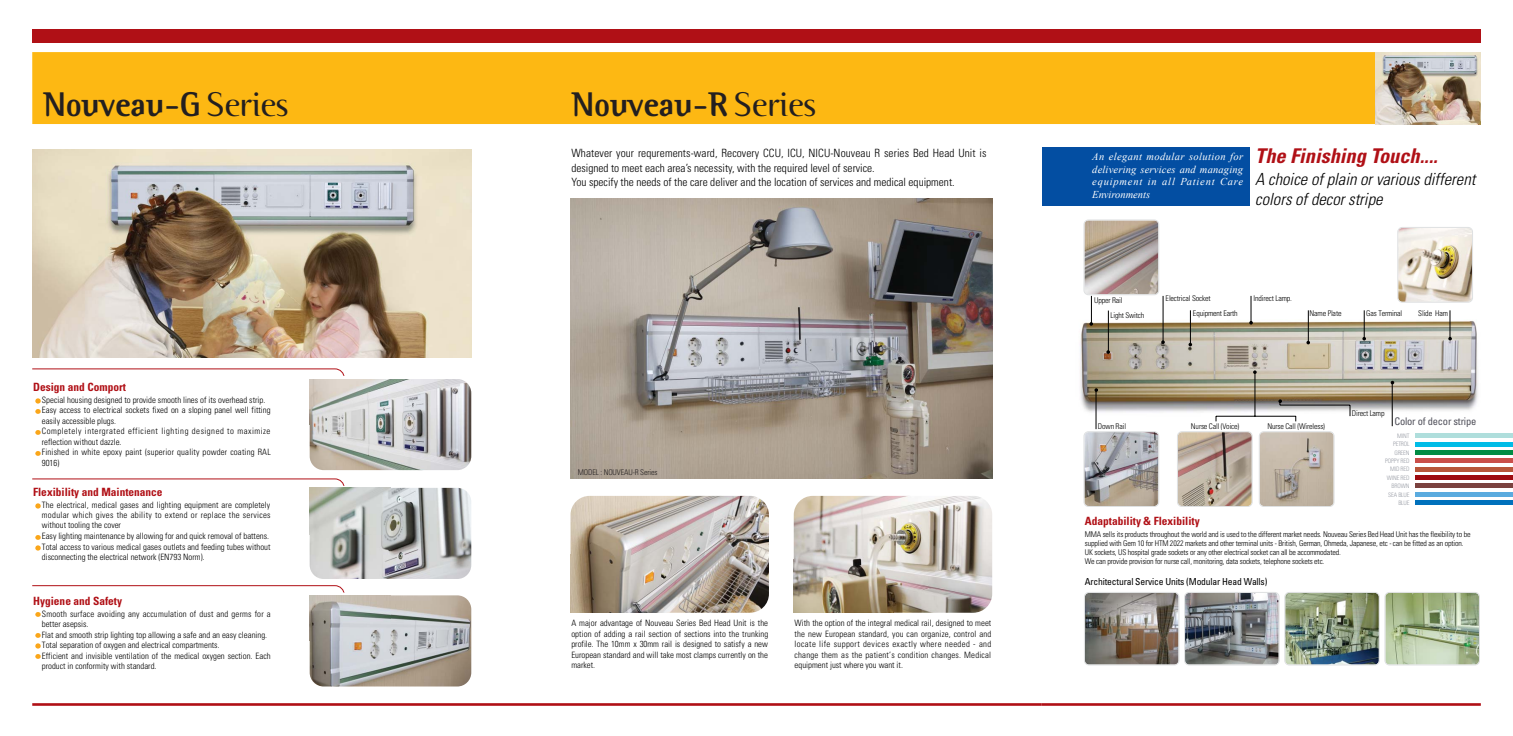
<style>
.page{position:relative;width:1513px;height:736px;background:#fff}
.page>*{position:absolute;margin:0;border:0;box-sizing:border-box;transform-origin:0 0}
.t1{font:700 34.12px "Binary ITC";letter-spacing:-.03em;color:#231f20}
.t2{font:italic 700 condensed 20.3px "Univers";color:#b01016}
.t3{font:italic 300 condensed 16.71px/20px "Univers";color:#000}
.t4{font:300 condensed 11.38px/14.9px "Univers";color:#000}
.t5{font:700 condensed 11.38px "Univers";color:#b01016}
.t6{font:italic 10.5px/12.6px "Times New Roman";letter-spacing:.015em;color:#fff;text-align:justify}
.t7{font:condensed 10.5px "Univers";letter-spacing:-.02em;color:#51515b}
.t8{font:condensed 9.62px "Univers";letter-spacing:-.02em;color:#000}
.t9{font:300 condensed 8.75px/10.5px "Univers";color:#000}
.t10{font:300 condensed 7.88px/9.3px "Univers";letter-spacing:-.02em;color:#000}
.t11{font:300 condensed 7.88px "Univers";letter-spacing:-.015em;color:#231f20}
.t12{font:300 condensed 6.12px/8.4px "Univers";letter-spacing:-.015em;color:#969aa3;text-align:right}
.s1{font-weight:300}
</style>
<div class="page">
<div style="left:1042px;top:148px;width:207px;height:58px;background:#034ea2"></div>
<div style="left:32px;top:52px;width:1345px;height:72px;background:#fdb813"></div>
<img style="left:1376px;top:52px;width:105px;height:72px">
<svg style="left:32px;top:585px;width:313px;height:77px"></svg>
<svg style="left:32px;top:478px;width:321px;height:75px"></svg>
<svg style="left:32px;top:368px;width:313px;height:51px"></svg>
<svg style="left:35px;top:430px;width:6px;height:5px"></svg>
<svg style="left:35px;top:451px;width:6px;height:5px"></svg>
<div style="left:32px;top:29px;width:489px;height:13px;background:#b01016"></div>
<div style="left:1040px;top:29px;width:441px;height:13px;background:#b01016"></div>
<hr style="left:1042px;top:703px;width:439px;height:3px;background:#b01016">
<div style="left:520px;top:29px;width:522px;height:13px;background:#b01016"></div>
<hr style="left:32px;top:703px;width:1010px;height:3px;background:#b01016">
<img style="left:570px;top:199px;width:422px;height:280px">
<img style="left:570px;top:496px;width:199px;height:117px;border-radius:19px">
<img style="left:794px;top:496px;width:198px;height:117px;border-radius:19px">
<img style="left:32px;top:150px;width:439px;height:207px">
<img style="left:310px;top:379px;width:161px;height:91px;border-radius:14px">
<img style="left:310px;top:379px;width:78px;height:45px">
<img style="left:310px;top:488px;width:161px;height:91px;border-radius:14px">
<img style="left:310px;top:488px;width:80px;height:46px">
<img style="left:310px;top:595px;width:161px;height:91px;border-radius:14px">
<img style="left:310px;top:595px;width:80px;height:46px">
<img style="left:1080px;top:307px;width:398px;height:111px">
<img style="left:1084px;top:220px;width:74px;height:74px;border-radius:4px">
<div style="left:1083px;top:220px;width:76px;height:75px;border:1px solid #dee0e1;border-radius:5px"></div>
<img style="left:1084px;top:432px;width:74px;height:74px;border-radius:4px">
<div style="left:1083px;top:431px;width:76px;height:76px;border:1px solid #dee0e1;border-radius:5px"></div>
<img style="left:1178px;top:432px;width:74px;height:74px;border-radius:4px">
<div style="left:1177px;top:431px;width:76px;height:76px;border:1px solid #dee0e1;border-radius:5px"></div>
<img style="left:1260px;top:432px;width:74px;height:74px;border-radius:4px">
<div style="left:1259px;top:431px;width:75px;height:76px;border:1px solid #dee0e1;border-radius:5px"></div>
<img style="left:1085px;top:593px;width:93px;height:71px;border-radius:4px">
<div style="left:1084px;top:592px;width:95px;height:73px;border:1px solid #dee0e1;border-radius:5px"></div>
<img style="left:1185px;top:593px;width:94px;height:71px;border-radius:4px">
<div style="left:1184px;top:592px;width:95px;height:73px;border:1px solid #dee0e1;border-radius:5px"></div>
<img style="left:1285px;top:593px;width:94px;height:71px;border-radius:4px">
<div style="left:1284px;top:592px;width:96px;height:73px;border:1px solid #dee0e1;border-radius:5px"></div>
<img style="left:1385px;top:593px;width:94px;height:71px;border-radius:4px">
<div style="left:1384px;top:592px;width:96px;height:73px;border:1px solid #dee0e1;border-radius:5px"></div>
<img style="left:1398px;top:228px;width:74px;height:74px;border-radius:4px">
<div style="left:1397px;top:227px;width:76px;height:76px;border:1px solid #dee0e1;border-radius:5px"></div>
<hr style="left:1096px;top:390px;width:1px;height:39px;background:#000">
<hr style="left:1108px;top:311px;width:1px;height:41px;background:#000">
<hr style="left:1163px;top:296px;width:1px;height:46px;background:#000">
<hr style="left:1255px;top:374px;width:1px;height:42px;background:#000">
<hr style="left:1280px;top:405px;width:70px;height:1px;background:#000">
<hr style="left:1190px;top:310px;width:1px;height:35px;background:#000">
<hr style="left:1216px;top:416px;width:80px;height:1px;background:#000">
<hr style="left:1392px;top:382px;width:1px;height:44px;background:#000">
<hr style="left:1308px;top:310px;width:1px;height:32px;background:#000">
<div style="left:1415px;top:433px;width:98px;height:5px;background:#afdedc"></div>
<div style="left:1415px;top:442px;width:98px;height:5px;background:#00bce7"></div>
<div style="left:1415px;top:450px;width:98px;height:5px;background:#008c44"></div>
<div style="left:1415px;top:458px;width:98px;height:5px;background:#ca4f4a"></div>
<div style="left:1415px;top:467px;width:98px;height:5px;background:#b8563a"></div>
<div style="left:1415px;top:475px;width:98px;height:5px;background:#9e0a0f"></div>
<div style="left:1415px;top:483px;width:98px;height:5px;background:#7b423f"></div>
<div style="left:1415px;top:491px;width:98px;height:5px;background:#5aabdf"></div>
<div style="left:1415px;top:500px;width:98px;height:5px;background:#0071bc"></div>
<svg style="left:1089px;top:296px;width:4px;height:30px"></svg>
<svg style="left:1106px;top:350px;width:4px;height:4px"></svg>
<svg style="left:1161px;top:340px;width:4px;height:4px"></svg>
<svg style="left:1249px;top:296px;width:4px;height:28px"></svg>
<svg style="left:1362px;top:310px;width:4px;height:30px"></svg>
<svg style="left:1448px;top:310px;width:4px;height:30px"></svg>
<svg style="left:1278px;top:399px;width:4px;height:6px"></svg>
<svg style="left:1253px;top:370px;width:4px;height:4px"></svg>
<svg style="left:1094px;top:388px;width:4px;height:4px"></svg>
<h1 class="t1" style="left:43px;top:92px;width:247px">Nouveau-G <span class="s1">Series</span></h1>
<h1 class="t1" style="left:571px;top:92px;width:246px">Nouveau-R <span class="s1">Series</span></h1>
<h3 class="t5" style="left:33px;top:383px;width:94px">Design and Comport</h3>
<p class="t9" style="left:42px;top:395px;width:230px">Special housing designed to provide smooth lines of its overhead strip.<br>Easy access to electrical sockets fixed on a sloping panel well fitting easily accessible plugs.<br>Completely intergrated efficient lighting designed to maximize reflection without dazzle.<br>Finished in white epoxy paint (superior quality powder coating RAL 9016)</p>
<h3 class="t5" style="left:33px;top:487px;width:131px">Flexibility and Maintenance</h3>
<p class="t9" style="left:42px;top:500px;width:230px">The electrical, medical gases and lighting equipment are completely modular which gives the ability to extend or replace the services without tooling the cover<br>Easy lighting maintenance by allowing for and quick removal of battens.<br>Total access to various medical gases outlets and feeding tubes without disconnecting the electrical network (EN793 Norm).</p>
<h3 class="t5" style="left:33px;top:596px;width:91px">Hygiene and Safety</h3>
<p class="t9" style="left:42px;top:609px;width:230px">Smooth surface avoiding any accumulation of dust and germs for a better asepsis.<br>Flat and smooth strip lighting top allowing a safe and an easy cleaning.<br>Total separation of oxygen and electrical compartments.<br>Efficient and invisible ventilation of the medical oxygen section. Each product in conformity with standard.</p>
<p class="t4" style="left:571px;top:146px;width:417px">Whatever your requrements-ward, Recovery CCU, ICU, NICU-Nouveau R series Bed Head Unit is designed to meet each area’s necessity, with the required level of service.<br>You specify the needs of the care deliver and the location of services and medical equipment.</p>
<p class="t11" style="left:578px;top:469px;width:81px">MODEL : NOUVEAU-R Series</p>
<p class="t9" style="left:571px;top:619px;width:198px;text-align:justify">A major advantage of Nouveau Series Bed Head Unit is the option of adding a rail section of sections into the trunking profile. The 10mm x 30mm rail is designed to satisfy a new European standard and will take most clamps currently on the market.</p>
<p class="t9" style="left:795px;top:619px;width:198px;text-align:justify">With the option of the integral medical rail, designed to meet the new European standard, you can organize, control and locate life support devices exactly where needed - and change them as the patient’s condition changes. Medical equipment just where you want it.</p>
<p class="t6" style="left:1092px;top:150px;width:152px">An elegant modular solution for delivering services and managing equipment in all Patient Care Environments</p>
<h2 class="t2" style="left:1255px;top:148px;width:184px">The Finishing Touch....</h2>
<h3 class="t3" style="left:1255px;top:171px;width:222px">A choice of plain or various different colors of decor stripe</h3>
<p class="t10" style="left:1094px;top:296px;width:30px">Upper Rail</p>
<p class="t10" style="left:1110px;top:311px;width:35px">Light Switch</p>
<p class="t10" style="left:1166px;top:295px;width:46px">Electrical Socket</p>
<p class="t10" style="left:1253px;top:295px;width:40px">Indirect Lamp.</p>
<p class="t10" style="left:1193px;top:310px;width:46px">Equipment Earth</p>
<p class="t10" style="left:1309px;top:310px;width:33px">Name Plate</p>
<p class="t10" style="left:1366px;top:310px;width:38px">Gas Terminal</p>
<p class="t10" style="left:1418px;top:310px;width:31px">Slide Ham</p>
<p class="t10" style="left:1098px;top:422px;width:30px">Down Rail</p>
<p class="t10" style="left:1191px;top:422px;width:50px">Nurse Call (Voice)</p>
<p class="t10" style="left:1267px;top:422px;width:59px">Nurse Call (Wireless)</p>
<p class="t10" style="left:1352px;top:409px;width:34px">Direct Lamp</p>
<p class="t7" style="left:1394px;top:417px;width:84px">Color of decor stripe</p>
<p class="t12" style="left:1385px;top:432px;width:26px">MINT<br>PETROL<br>GREEN<br>POPPY RED<br>MID RED<br>WINE RED<br>BROWN<br>SEA BLUE<br>BLUE</p>
<h3 class="t5" style="left:1085px;top:517px;width:116px">Adaptability &amp; Flexibility</h3>
<p class="t10" style="left:1085px;top:530px;width:387px">MMA sells its products throughout the world and is used to the different market needs. Nouveau Series Bed Head Unit has the flexibility to be supplied with Gem 10 for HTM 2022 markets and other terminal units - British, German, Ohmeda, Japanese, etc - can be fitted as an option.<br>UK sockets, US hospital grade sockets or any other electrical socket can all be accommodated.<br>We can provide provision for nurse call, monitoring, data sockets, telephone sockets etc.</p>
<p class="t8" style="left:1085px;top:578px;width:184px">Architectural Service Units (Modular Head Walls)</p>
</div>
